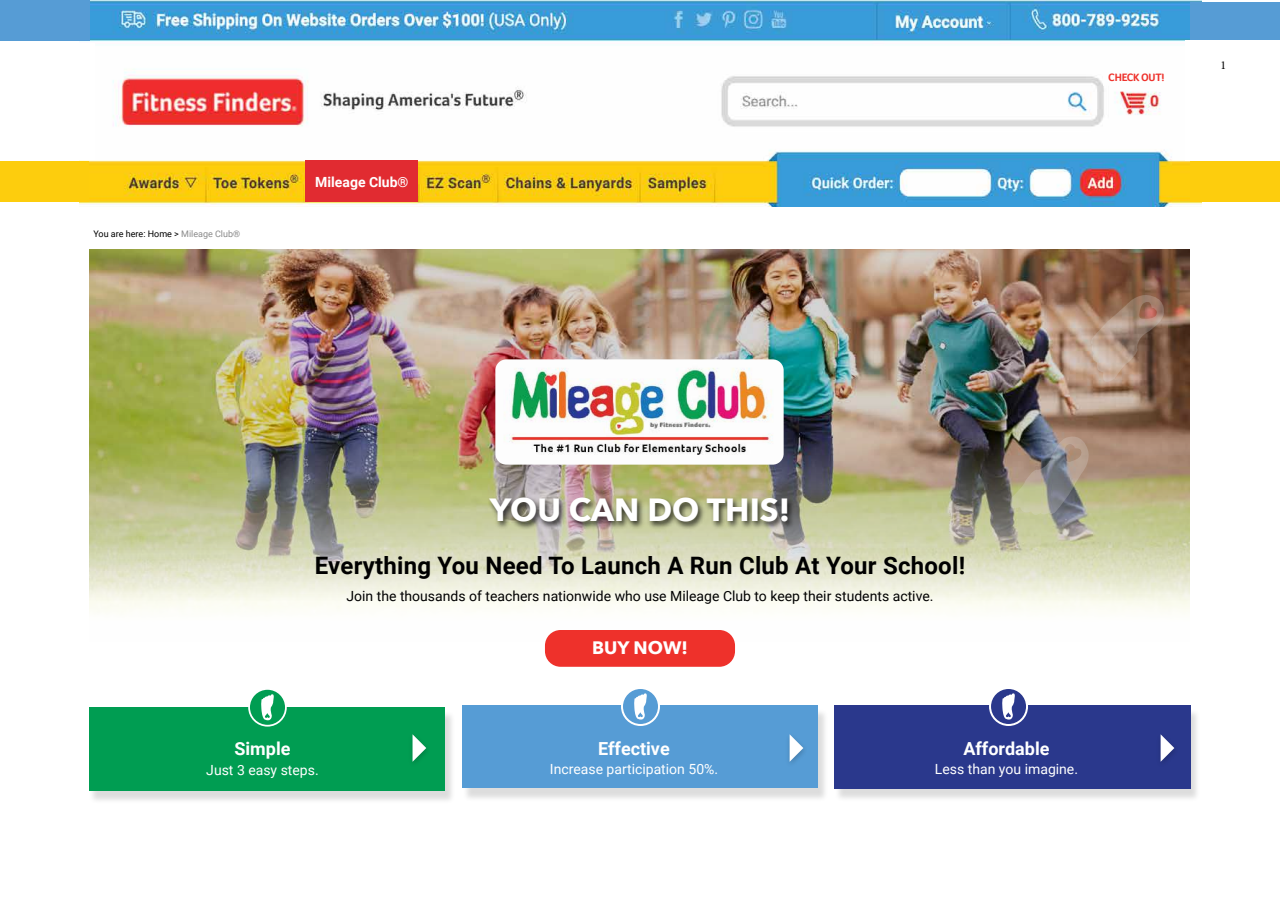
<style>
.page{position:relative;width:1280px;height:900px;background:#fff}
.page>*{position:absolute;margin:0;border:0;box-sizing:border-box;transform-origin:0 0}
.t1{font:700 32px "Avenir Next";color:#fff}
.t2{font:700 24px "Roboto";letter-spacing:.01em;color:#000}
.t3{font:700 18px "Roboto";color:#fff}
.t4{font:700 18px "Avenir Next";color:#fff}
.t5{font:14px "Roboto";color:#000}
.t6{font:14px "Roboto";color:#fff}
.t7{font:700 14px "Roboto";color:#fff}
.t8{font:12px "Minion Pro";color:#000}
.t9{font:700 11px "Foco";letter-spacing:-.02em;color:#ee312b}
.t10{font:9px "Roboto";color:#000}
.s1{color:#8a8a8a}
</style>
<div class="page">
<img style="left:79px;top:1px;width:1123px;height:206px">
<div style="left:0;top:0;width:90px;height:41px;background:#569cd5"></div>
<div style="left:1190px;top:3px;width:90px;height:38px;background:#569cd5"></div>
<div style="left:0;top:161px;width:89px;height:41px;background:#fdcd0d"></div>
<div style="left:1190px;top:160px;width:90px;height:42px;background:#fdcd0d"></div>
<div style="left:0;top:43px;width:95px;height:117px;background:#fff"></div>
<div style="left:1185px;top:40px;width:95px;height:121px;background:#fff"></div>
<div style="left:305px;top:160px;width:113px;height:42px;background:#e12b31"></div>
<div style="left:88px;top:710px;width:367px;height:94px;background:#000;opacity:.14"></div>
<div style="left:89px;top:707px;width:356px;height:83px;background:#009d52"></div>
<svg style="left:249px;top:689px;width:37px;height:37px"></svg>
<div style="left:248px;top:688px;width:39px;height:39px;border:2px solid #fff;border-radius:50%"></div>
<svg style="left:261px;top:694px;width:13px;height:26px"></svg>
<div style="left:462px;top:709px;width:367px;height:94px;background:#000;opacity:.14"></div>
<div style="left:462px;top:706px;width:356px;height:82px;background:#569cd5"></div>
<div style="left:622px;top:688px;width:37px;height:37px;background:#569cd5;border-radius:50%"></div>
<div style="left:621px;top:687px;width:39px;height:39px;border:2px solid #fff;border-radius:50%"></div>
<svg style="left:634px;top:693px;width:13px;height:27px"></svg>
<div style="left:834px;top:709px;width:367px;height:93px;background:#000;opacity:.14"></div>
<div style="left:834px;top:705px;width:356px;height:83px;background:#2a388c"></div>
<svg style="left:990px;top:688px;width:37px;height:37px"></svg>
<div style="left:989px;top:687px;width:39px;height:39px;border:2px solid #fff;border-radius:50%"></div>
<svg style="left:1002px;top:693px;width:13px;height:27px"></svg>
<img style="left:89px;top:249px;width:1101px;height:393px">
<img style="left:495px;top:359px;width:289px;height:106px">
<div style="left:545px;top:630px;width:190px;height:37px;background:#ee312b;border-radius:16px"></div>
<div style="left:486px;top:496px;width:309px;height:35px;background:#000;opacity:.75"></div>
<svg style="left:1089px;top:294px;width:77px;height:94px;background:#9e7d6a"></svg>
<img style="left:1005px;top:432px;width:86px;height:87px">
<svg style="left:412px;top:738px;width:14px;height:24px"></svg>
<svg style="left:789px;top:737px;width:14px;height:25px"></svg>
<svg style="left:1160px;top:739px;width:14px;height:22px"></svg>
<p class="t10" style="left:94px;top:227px;width:148px">You are here: Home &gt; <span class="s1">Mileage Club®</span></p>
<p class="t7" style="left:315px;top:172px;width:95px">Mileage Club®</p>
<p class="t9" style="left:1108px;top:70px;width:58px">CHECK OUT!</p>
<p class="t8" style="left:1220px;top:57px;width:7px">1</p>
<h1 class="t1" style="left:490px;top:482px;width:302px">YOU CAN DO THIS!</h1>
<h2 class="t2" style="left:315px;top:549px;width:652px">Everything You Need To Launch A Run Club At Your School!</h2>
<p class="t5" style="left:347px;top:586px;width:589px">Join the thousands of teachers nationwide who use Mileage Club to keep their students active.</p>
<p class="t4" style="left:592px;top:633px;width:97px">BUY NOW!</p>
<p class="t3" style="left:234px;top:736px;width:58px">Simple</p>
<p class="t6" style="left:206px;top:760px;width:114px">Just 3 easy steps.</p>
<p class="t3" style="left:598px;top:736px;width:73px">Effective</p>
<p class="t6" style="left:550px;top:759px;width:170px">Increase participation 50%.</p>
<p class="t3" style="left:963px;top:736px;width:88px">Affordable</p>
<p class="t6" style="left:935px;top:759px;width:145px">Less than you imagine.</p>
</div>
